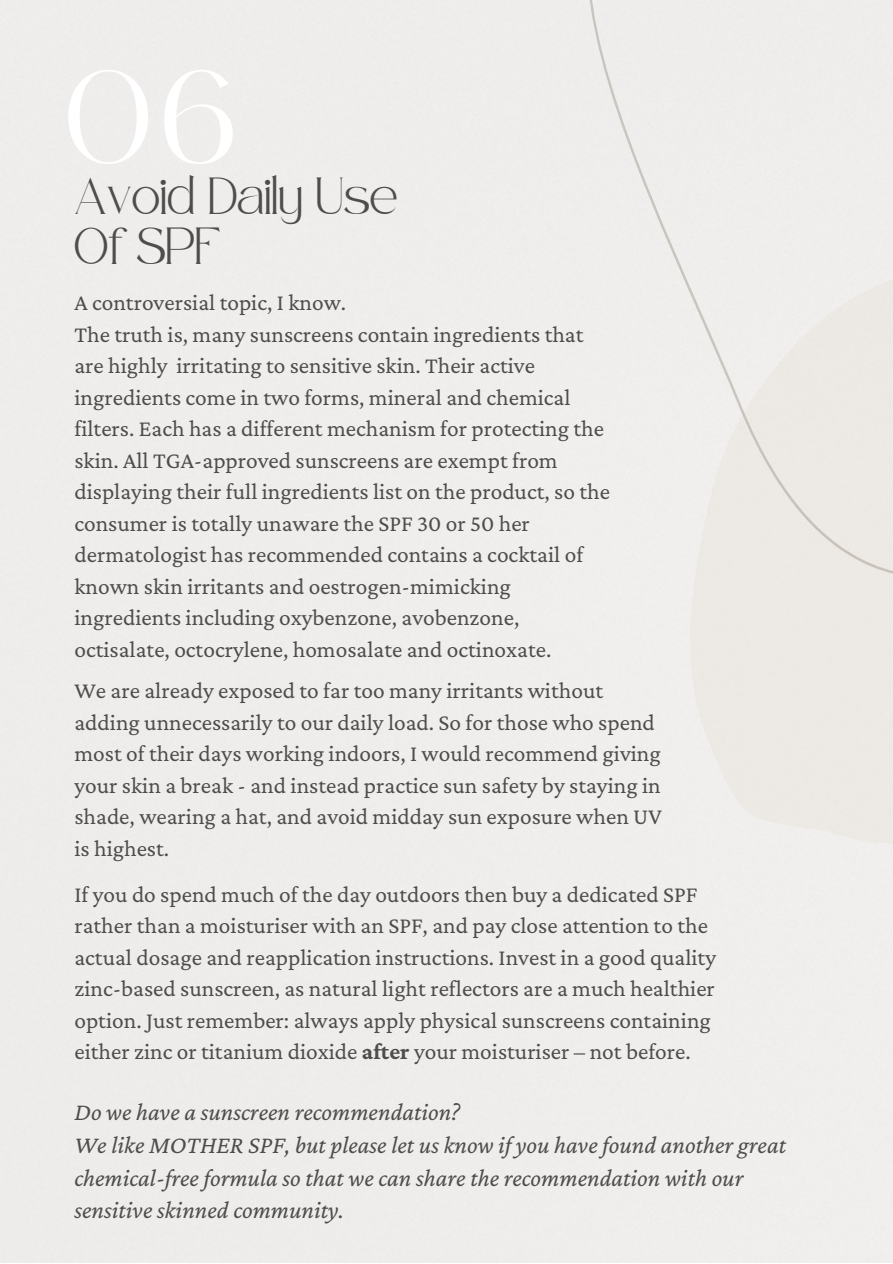
<style>
.page{position:relative;width:893px;height:1264px;background:#fff}
.page>*{position:absolute;margin:0;border:0;box-sizing:border-box;transform-origin:0 0}
.t1{font:25.5px/50.6px "Safira March";color:#4d4d4d}
.t2{font:italic 24.9px/32.5px "Crimson Pro";color:#4d4d4d}
.t3{font:23.4px/31.5px "Crimson Pro";color:#4d4d4d}
.s1{font-weight:700}
</style>
<div class="page">
<svg style="left:674px;top:730px;width:218px;height:122px;fill:#ede9e4"></svg>
<div style="left:393px;top:0;width:499px;height:730px;background:#efeeec"></div>
<p class="t1" style="left:74px;top:180px;width:325px">Avoid Daily Use<br>Of SPF</p>
<p class="t3" style="left:74px;top:286px;width:537px">A controversial topic, I know.<br>The truth is, many sunscreens contain ingredients that are highly irritating to sensitive skin. Their active ingredients come in two forms, mineral and chemical filters. Each has a different mechanism for protecting the skin. All TGA-approved sunscreens are exempt from displaying their full ingredients list on the product, so the consumer is totally unaware the SPF 30 or 50 her dermatologist has recommended contains a cocktail of known skin irritants and oestrogen-mimicking ingredients including oxybenzone, avobenzone, octisalate, octocrylene, homosalate and octinoxate.</p>
<p class="t3" style="left:74px;top:674px;width:589px">We are already exposed to far too many irritants without adding unnecessarily to our daily load. So for those who spend most of their days working indoors, I would recommend giving your skin a break - and instead practice sun safety by staying in shade, wearing a hat, and avoid midday sun exposure when UV is highest.</p>
<p class="t3" style="left:74px;top:878px;width:643px">If you do spend much of the day outdoors then buy a dedicated SPF rather than a moisturiser with an SPF, and pay close attention to the actual dosage and reapplication instructions. Invest in a good quality zinc-based sunscreen, as natural light reflectors are a much healthier option. Just remember: always apply physical sunscreens containing either zinc or titanium dioxide <span class="s1">after</span> your moisturiser – not before.</p>
<p class="t2" style="left:74px;top:1095px;width:713px">Do we have a sunscreen recommendation?<br>We like MOTHER SPF, but please let us know if you havefound another great chemical-freeformula so that we can share the recommendation with our sensitive skinned community.</p>
</div>
